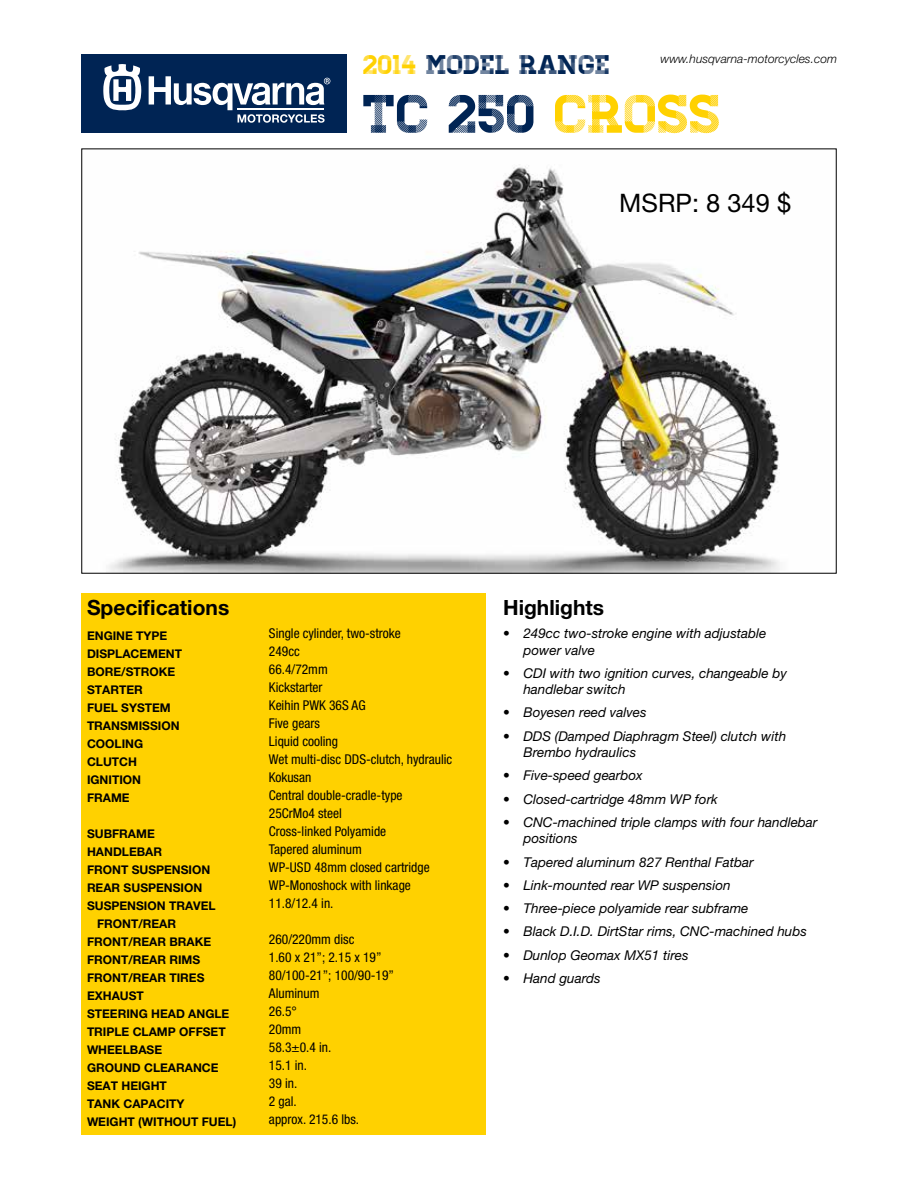
<style>
.page{position:relative;width:918px;height:1188px;background:#fff}
.page>*{position:absolute;margin:0;border:0;box-sizing:border-box;transform-origin:0 0}
.t1{font:54px "Homestead Display";color:#002454}
.t2{font:27px "Homestead Display";color:#002454}
.t3{font:25.5px "Helvetica Neue LT Pro";color:#000}
.t4{font:700 21px "Helvetica Neue LT Pro";color:#000}
.t5{font:italic 13.5px/16.5px "Helvetica Neue LT Pro";color:#000}
.t6{font:condensed 13.5px/18px "Helvetica Neue LT Pro";color:#000}
.t7{font:700 12px/18px "Helvetica Neue LT Pro";color:#000}
.t8{font:italic 300 12px "Helvetica Neue LT Pro";color:#000}
.s1{color:#ffd100}
</style>
<div class="page">
<div style="left:81px;top:54px;width:266px;height:79px;background:#002454"></div>
<svg style="left:103px;top:64px;width:38px;height:47px"></svg>
<svg style="left:149px;top:76px;width:181px;height:47px"></svg>
<div style="left:81px;top:593px;width:404px;height:541px;background:#ffd100"></div>
<img style="left:109px;top:165px;width:671px;height:407px">
<p class="t8" style="left:661px;top:51px;width:178px">www.husqvarna-motorcycles.com</p>
<h2 class="t2" style="left:363px;top:49px;width:248px"><span class="s1">2014</span> MODEL RANGE</h2>
<h1 class="t1" style="left:363px;top:82px;width:360px">TC 250 <span class="s1">CROSS</span></h1>
<h3 class="t3" style="left:619px;top:187px;width:173px">MSRP: 8 349 $</h3>
<h3 class="t4" style="left:87px;top:594px;width:144px">Specifications</h3>
<p class="t7" style="left:87px;top:626px;width:97px">ENGINE TYPE<br>DISPLACEMENT<br>BORE/STROKE<br>STARTER<br>FUEL SYSTEM<br>TRANSMISSION<br>COOLING<br>CLUTCH<br>IGNITION<br>FRAME</p>
<p class="t7" style="left:87px;top:824px;width:69px">SUBFRAME</p>
<p class="t7" style="left:87px;top:842px;width:77px">HANDLEBAR</p>
<p class="t7" style="left:87px;top:860px;width:125px">FRONT SUSPENSION</p>
<p class="t7" style="left:87px;top:878px;width:117px">REAR SUSPENSION</p>
<p class="t7" style="left:87px;top:896px;width:130px">SUSPENSION TRAVEL</p>
<p class="t7" style="left:97px;top:914px;width:81px">FRONT/REAR</p>
<p class="t7" style="left:87px;top:932px;width:126px">FRONT/REAR BRAKE</p>
<p class="t7" style="left:87px;top:950px;width:115px">FRONT/REAR RIMS</p>
<p class="t7" style="left:87px;top:968px;width:119px">FRONT/REAR TIRES</p>
<p class="t7" style="left:87px;top:986px;width:58px">EXHAUST</p>
<p class="t7" style="left:87px;top:1004px;width:144px">STEERING HEAD ANGLE</p>
<p class="t7" style="left:87px;top:1022px;width:140px">TRIPLE CLAMP OFFSET</p>
<p class="t7" style="left:87px;top:1040px;width:77px">WHEELBASE</p>
<p class="t7" style="left:87px;top:1058px;width:133px">GROUND CLEARANCE</p>
<p class="t7" style="left:87px;top:1076px;width:81px">SEAT HEIGHT</p>
<p class="t7" style="left:87px;top:1094px;width:99px">TANK CAPACITY</p>
<p class="t7" style="left:87px;top:1112px;width:151px">WEIGHT (WITHOUT FUEL)</p>
<p class="t6" style="left:269px;top:625px;width:185px">Single cylinder, two-stroke<br>249cc<br>66.4/72mm<br>Kickstarter<br>Keihin PWK 36S AG<br>Five gears<br>Liquid cooling<br>Wet multi-disc DDS-clutch, hydraulic<br>Kokusan<br>Central double-cradle-type<br>25CrMo4 steel<br>Cross-linked Polyamide<br>Tapered aluminum<br>WP-USD 48mm closed cartridge<br>WP-Monoshock with linkage<br>11.8/12.4 in.</p>
<p class="t6" style="left:269px;top:930px;width:127px">260/220mm disc<br>1.60 x 21”; 2.15 x 19”<br>80/100-21”; 100/90-19”<br>Aluminum<br>26.5°<br>20mm<br>58.3±0.4 in.<br>15.1 in.<br>39 in.<br>2 gal.<br>approx. 215.6 lbs.</p>
<h3 class="t4" style="left:503px;top:594px;width:103px">Highlights</h3>
<p class="t5" style="left:523px;top:625px;width:245px;text-indent:-20px">• 249cc two-stroke engine with adjustable power valve</p>
<p class="t5" style="left:523px;top:664px;width:265px;text-indent:-20px">• CDI with two ignition curves, changeable by handlebar switch</p>
<p class="t5" style="left:503px;top:704px;width:145px">• Boyesen reed valves</p>
<p class="t5" style="left:523px;top:727px;width:264px;text-indent:-20px">• DDS (Damped Diaphragm Steel) clutch with<br>Brembo hydraulics</p>
<p class="t5" style="left:503px;top:767px;width:141px">• Five-speed gearbox</p>
<p class="t5" style="left:503px;top:790px;width:216px">• Closed-cartridge 48mm WP fork</p>
<p class="t5" style="left:523px;top:814px;width:296px;text-indent:-20px">• CNC-machined triple clamps with four handlebar positions</p>
<p class="t5" style="left:503px;top:853px;width:252px">• Tapered aluminum 827 Renthal Fatbar</p>
<p class="t5" style="left:503px;top:877px;width:229px">• Link-mounted rear WP suspension</p>
<p class="t5" style="left:503px;top:900px;width:247px">• Three-piece polyamide rear subframe</p>
<p class="t5" style="left:503px;top:923px;width:305px">• Black D.I.D. DirtStar rims, CNC-machined hubs</p>
<p class="t5" style="left:503px;top:946px;width:187px">• Dunlop Geomax MX51 tires</p>
<p class="t5" style="left:503px;top:970px;width:99px">• Hand guards</p>
</div>
